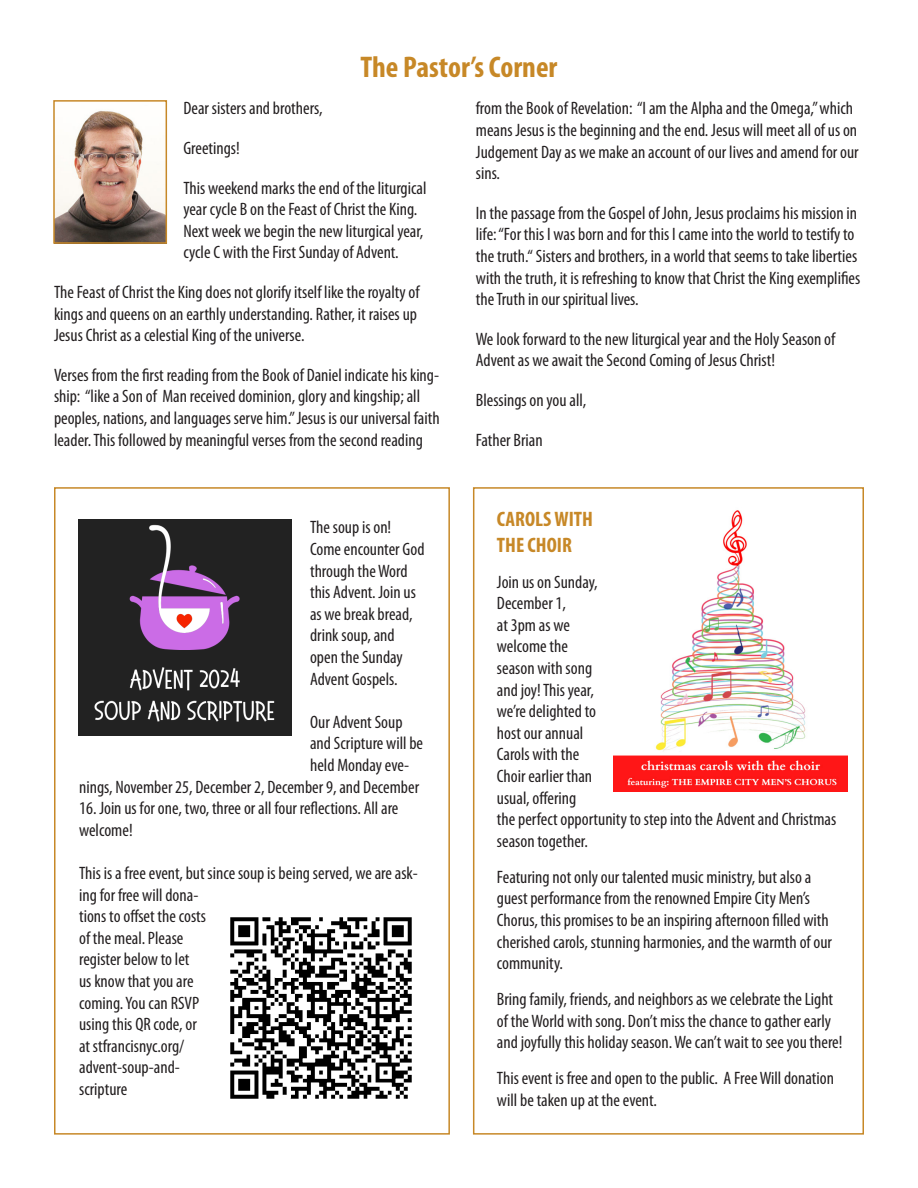
<style>
.page{position:relative;width:918px;height:1188px;background:#fff}
.page>*{position:absolute;margin:0;border:0;box-sizing:border-box;transform-origin:0 0}
.t1{font:700 condensed 30px "Myriad Pro";color:#c78827}
.Headline{font:700 condensed 21px/25.2px "Myriad Pro";color:#c78827}
.Body_txt_left{font:condensed 18px/21.6px "Myriad Pro";color:#231f20}
</style>
<div class="page">
<img style="left:56px;top:110px;width:108px;height:131px">
<div style="left:53px;top:100px;width:114px;height:144px;border:2px solid #c78827"></div>
<img style="left:613px;top:510px;width:234px;height:282px">
<div style="left:473px;top:487px;width:391px;height:648px;border:2px solid #c78827"></div>
<img style="left:79px;top:520px;width:213px;height:215px">
<div style="left:54px;top:487px;width:396px;height:648px;border:2px solid #c78827"></div>
<img style="left:230px;top:917px;width:182px;height:182px">
<p class="t1" style="left:361px;top:48px;width:198px">The Pastor’s Corner</p>
<p class="Body_txt_left" style="left:183px;top:97px;width:141px">Dear sisters and brothers,</p>
<p class="Body_txt_left" style="left:183px;top:137px;width:58px">Greetings!</p>
<p class="Body_txt_left" style="left:183px;top:177px;width:245px">This weekend marks the end of the liturgical year cycle B on the Feast of Christ the King.<br>Next week we begin the new liturgical year, cycle C with the First Sunday of Advent.</p>
<p class="Body_txt_left" style="left:54px;top:281px;width:367px">The Feast of Christ the King does not glorify itself like the royalty of kings and queens on an earthly understanding. Rather, it raises up<br>Jesus Christ as a celestial King of the universe.</p>
<p class="Body_txt_left" style="left:54px;top:364px;width:387px">Verses from the first reading from the Book of Daniel indicate his king&shy;ship: “like a Son of Man received dominion, glory and kingship; all peoples, nations, and languages serve him.” Jesus is our universal faith leader. This followed by meaningful verses from the second reading</p>
<p class="Body_txt_left" style="left:310px;top:517px;width:116px">The soup is on!<br>Come encounter God through the Word this Advent. Join us as we break bread, drink soup, and open the Sunday<br>Advent Gospels.</p>
<p class="Body_txt_left" style="left:310px;top:711px;width:94px">Our Advent Soup</p>
<p class="Body_txt_left" style="left:310px;top:733px;width:115px">and Scripture will be</p>
<p class="Body_txt_left" style="left:310px;top:754px;width:101px">held Monday eve-</p>
<p class="Body_txt_left" style="left:79px;top:776px;width:341px">nings, November 25, December 2, December 9, and December</p>
<p class="Body_txt_left" style="left:79px;top:797px;width:321px">16. Join us for one, two, three or all four reflections. All are welcome!</p>
<p class="Body_txt_left" style="left:79px;top:862px;width:340px">This is a free event, but since soup is being served, we are ask&shy;ing for free will dona-<br>tions to offset the costs<br>of the meal. Please<br>register below to let<br>us know that you are<br>coming. You can RSVP<br>using this QR code, or<br>at stfrancisnyc.org/<br>advent-soup-and-<br>scripture</p>
<p class="Body_txt_left" style="left:476px;top:97px;width:384px">from the Book of Revelation: “I am the Alpha and the Omega,” which means Jesus is the beginning and the end. Jesus will meet all of us on Judgement Day as we make an account of our lives and amend for our sins.</p>
<p class="Body_txt_left" style="left:476px;top:202px;width:386px">In the passage from the Gospel of John, Jesus proclaims his mission in life: “For this I was born and for this I came into the world to testify to the truth.“ Sisters and brothers, in a world that seems to take liberties with the truth, it is refreshing to know that Christ the King exemplifies the Truth in our spiritual lives.</p>
<p class="Body_txt_left" style="left:476px;top:328px;width:361px">We look forward to the new liturgical year and the Holy Season of<br>Advent as we await the Second Coming of Jesus Christ!</p>
<p class="Body_txt_left" style="left:476px;top:389px;width:112px">Blessings on you all,</p>
<p class="Body_txt_left" style="left:476px;top:429px;width:68px">Father Brian</p>
<p class="Headline" style="left:497px;top:506px;width:98px">CAROLS WITH<br>THE CHOIR</p>
<p class="Body_txt_left" style="left:497px;top:571px;width:341px">Join us on Sunday,<br>December 1,<br>at 3pm as we<br>welcome the<br>season with song<br>and joy! This year,<br>we’re delighted to<br>host our annual<br>Carols with the<br>Choir earlier than<br>usual, offering<br>the perfect opportunity to step into the Advent and Christmas season together.</p>
<p class="Body_txt_left" style="left:497px;top:866px;width:337px">Featuring not only our talented music ministry, but also a guest performance from the renowned Empire City Men’s Chorus, this promises to be an inspiring afternoon filled with cherished carols, stunning harmonies, and the warmth of our community.</p>
<p class="Body_txt_left" style="left:497px;top:988px;width:347px">Bring family, friends, and neighbors as we celebrate the Light of the World with song. Don’t miss the chance to gather early and joyfully this holiday season. We can’t wait to see you there!</p>
<p class="Body_txt_left" style="left:497px;top:1067px;width:339px">This event is free and open to the public. A Free Will donation will be taken up at the event.</p>
</div>
